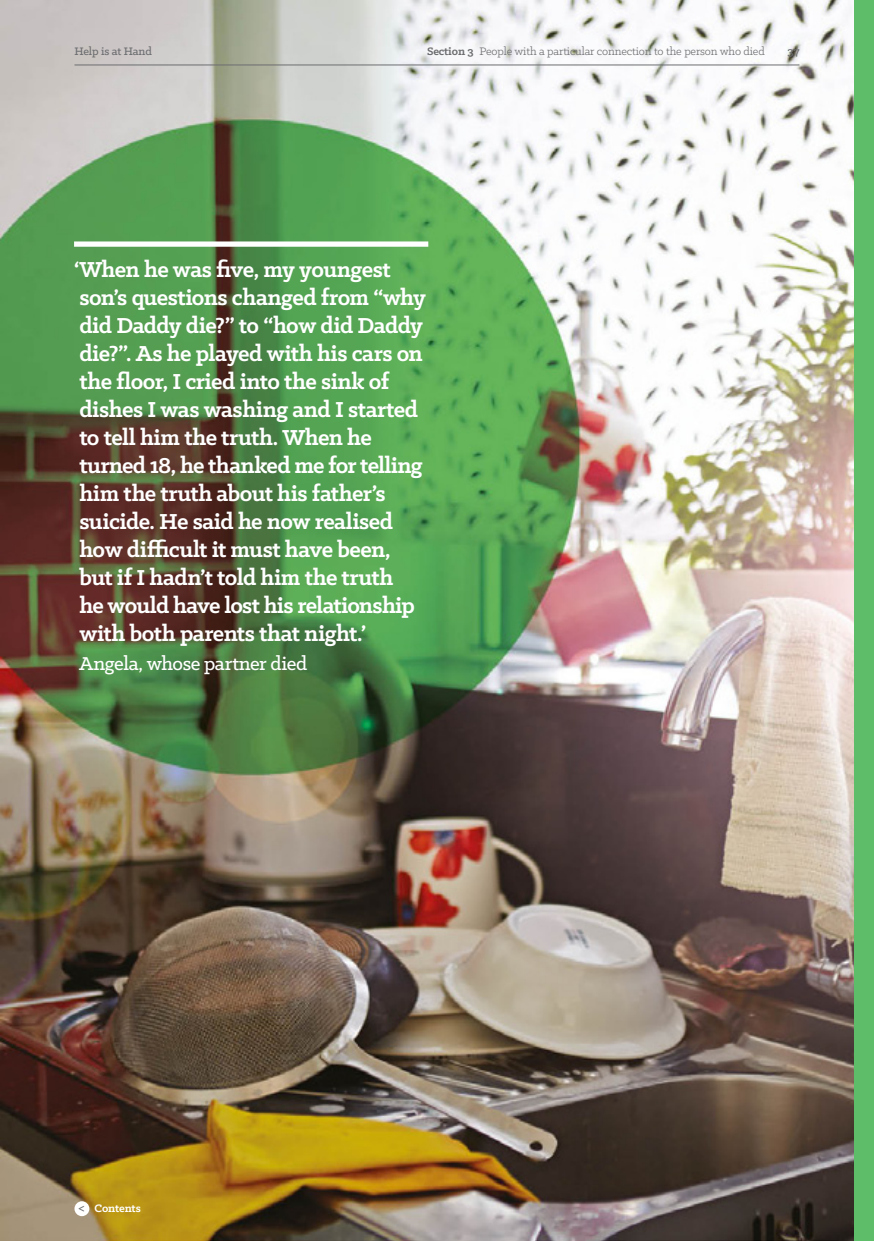
<style>
.page{position:relative;width:874px;height:1241px;background:#fff}
.page>*{position:absolute;margin:0;border:0;box-sizing:border-box;transform-origin:0 0}
.t1{font:700 24.5px/28px "Klinic Slab";letter-spacing:-.025em;color:#fff}
.Quote_Name{font:500 21px "Klinic Slab";letter-spacing:-.02em;color:#fff}
.t2{font:500 14px "Klinic Slab";color:#6c6d70}
.t3{font:12.25px "Klinic Slab";letter-spacing:-.01em;color:#6c6d70}
.t4{font:500 12.25px "Klinic Slab";letter-spacing:-.01em;color:#6c6d70}
.Subhead_2_14_16pt{font:700 12.25px "Klinic Slab";letter-spacing:-.01em;color:#fff}
.s1{font-weight:700}
</style>
<div class="page">
<img style="left:0;top:0;width:853px;height:1240px">
<div style="left:853px;top:0;width:20px;height:1240px;background:#5ebd68"></div>
<div style="left:74px;top:241px;width:354px;height:6px;background:#fff"></div>
<hr style="left:74px;top:64px;width:725px;height:1px;background:#6c6d70">
<div style="left:74px;top:1200px;width:15px;height:15px;background:#fff;border-radius:50%"></div>
<p class="t4" style="left:74px;top:44px;width:79px">Help is at Hand</p>
<p class="t3" style="left:427px;top:44px;width:339px"><span class="s1">Section 3</span> People with a particular connection to the person who died</p>
<p class="t4" style="left:787px;top:44px;width:13px">37</p>
<p class="t1" style="left:74px;top:254px;width:353px">‘When he was five, my youngest son’s questions changed from “why did Daddy die?” to “how did Daddy die?”. As he played with his cars on the floor, I cried into the sink of dishes I was washing and I started to tell him the truth. When he turned 18, he thanked me for telling him the truth about his father’s suicide. He said he now realised how difficult it must have been,<br>but if I hadn’t told him the truth<br>he would have lost his relationship with both parents that night.’</p>
<p class="Quote_Name" style="left:79px;top:650px;width:230px">Angela, whose partner died</p>
<p class="t2" style="left:78px;top:1198px;width:8px">&lt;</p>
<p class="Subhead_2_14_16pt" style="left:94px;top:1200px;width:48px">Contents</p>
</div>
